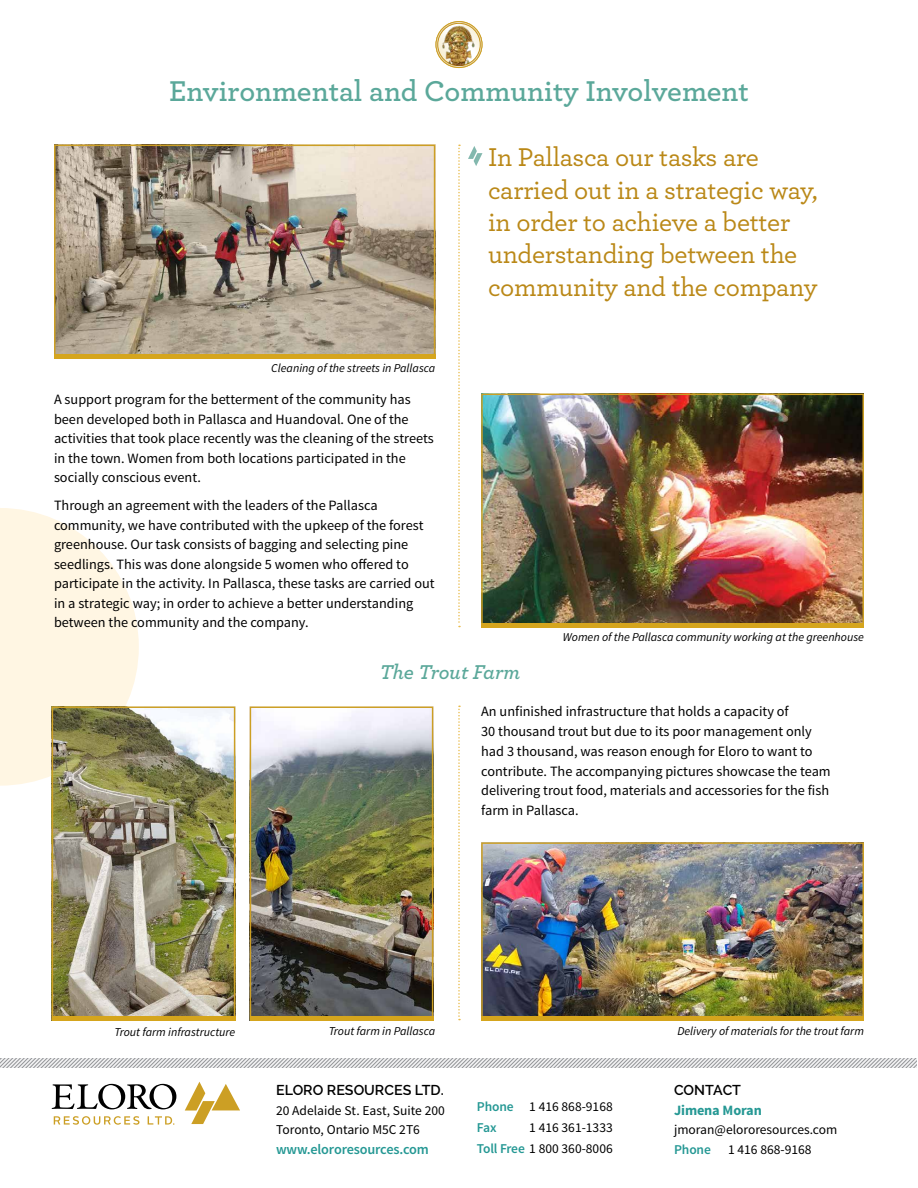
<style>
.page{position:relative;width:918px;height:1188px;background:#fff}
.page>*{position:absolute;margin:0;border:0;box-sizing:border-box;transform-origin:0 0}
.t1{font:600 30px "Archer";color:#5ba89a}
.t2{font:500 27px/32.4px "Archer";letter-spacing:-.01em;color:#ba8817}
.t3{font:italic 600 21px "Archer";color:#5ba89a}
.t4{font:14.25px/19.5px "Source Sans Pro";color:#000}
.t5{font:600 14.25px "Raleway";color:#000}
.t6{font:600 14.25px "Source Sans Pro";letter-spacing:-.01em;color:#259894}
.t7{font:700 14.25px "Source Sans Pro";letter-spacing:-.01em;color:#259894}
.t8{font:13.5px/21px "Source Sans Pro";color:#000}
.t9{font:600 13.5px "Source Sans Pro";letter-spacing:-.01em;color:#259894}
.t10{font:italic 12px "Source Sans Pro";color:#000}
.s1{font-weight:600;color:#259894}
</style>
<div class="page">
<svg style="left:0;top:508px;width:139px;height:278px"></svg>
<img style="left:484px;top:397px;width:377px;height:226px">
<div style="left:481px;top:394px;width:383px;height:233px;border:2px solid #cc9f24"></div>
<img style="left:57px;top:148px;width:375px;height:206px">
<div style="left:54px;top:145px;width:381px;height:212px;border:2px solid #cc9f24"></div>
<hr style="left:54px;top:355px;width:381px;height:4px;background:#d5a51d">
<hr style="left:481px;top:623px;width:383px;height:4px;background:#d5a51d">
<svg style="left:0;top:1059px;width:917px;height:9px"></svg>
<svg style="left:185px;top:1082px;width:55px;height:42px"></svg>
<svg style="left:54px;top:1116px;width:120px;height:9px"></svg>
<svg style="left:52px;top:1084px;width:124px;height:25px"></svg>
<img style="left:437px;top:22px;width:44px;height:45px;border-radius:22px">
<div style="left:436px;top:21px;width:46px;height:47px;border:2px solid #eedfbf;border-radius:50%"></div>
<div style="left:436px;top:21px;width:46px;height:47px;border:1px solid #cc9f24;border-radius:50%"></div>
<svg style="left:438px;top:23px;width:42px;height:43px"></svg>
<div style="left:438px;top:23px;width:42px;height:43px;border:1px solid #cc9f24;border-radius:50%"></div>
<svg style="left:468px;top:146px;width:15px;height:20px"></svg>
<svg style="left:458px;top:145px;width:2px;height:482px"></svg>
<svg style="left:458px;top:706px;width:2px;height:314px"></svg>
<img style="left:55px;top:709px;width:177px;height:307px">
<div style="left:52px;top:706px;width:183px;height:314px;border:2px solid #cc9f24"></div>
<img style="left:253px;top:709px;width:177px;height:307px">
<div style="left:250px;top:706px;width:183px;height:314px;border:2px solid #cc9f24"></div>
<hr style="left:52px;top:1016px;width:183px;height:4px;background:#d5a51d">
<hr style="left:250px;top:1016px;width:183px;height:4px;background:#d5a51d">
<img style="left:484px;top:845px;width:377px;height:171px">
<div style="left:481px;top:842px;width:383px;height:178px;border:2px solid #cc9f24"></div>
<hr style="left:481px;top:1016px;width:383px;height:4px;background:#d5a51d">
<h1 class="t1" style="left:169px;top:68px;width:581px">Environmental and Community Involvement</h1>
<p class="t10" style="left:271px;top:361px;width:166px">Cleaning of the streets in Pallasca</p>
<p class="t4" style="left:54px;top:390px;width:381px">A support program for the betterment of the community has been developed both in Pallasca and Huandoval. One of the activities that took place recently was the cleaning of the streets in the town. Women from both locations participated in the socially conscious event.</p>
<p class="t4" style="left:54px;top:496px;width:382px">Through an agreement with the leaders of the Pallasca community, we have contributed with the upkeep of the forest greenhouse. Our task consists of bagging and selecting pine seedlings. This was done alongside 5 women who offered to participate in the activity. In Pallasca, these tasks are carried out in a strategic way; in order to achieve a better understanding between the community and the company.</p>
<h2 class="t2" style="left:488px;top:140px;width:331px">In Pallasca our tasks are carried out in a strategic way, in order to achieve a better understanding between the community and the company</h2>
<p class="t10" style="left:563px;top:629px;width:303px">Women of the Pallasca community working at the greenhouse</p>
<h3 class="t3" style="left:380px;top:656px;width:142px">The Trout Farm</h3>
<p class="t4" style="left:481px;top:702px;width:351px">An unfinished infrastructure that holds a capacity of<br>30 thousand trout but due to its poor management only had 3 thousand, was reason enough for Eloro to want to contribute. The accompanying pictures showcase the team delivering trout food, materials and accessories for the fish farm in Pallasca.</p>
<p class="t10" style="left:115px;top:1024px;width:122px">Trout farm infrastructure</p>
<p class="t10" style="left:329px;top:1024px;width:108px">Trout farm in Pallasca</p>
<p class="t5" style="left:276px;top:1082px;width:169px">ELORO RESOURCES LTD.</p>
<p class="t8" style="left:276px;top:1101px;width:170px;line-height:19.5px">20 Adelaide St. East, Suite 200<br>Toronto, Ontario M5C 2T6</p>
<p class="t6" style="left:276px;top:1140px;width:154px">www.elororesources.com</p>
<p class="t8" style="left:477px;top:1097px;width:137px"><span class="s1">Phone</span> 1 416 868-9168<br><span class="s1">Fax</span></p>
<p class="t8" style="left:477px;top:1118px;width:137px;text-align:right">1 416 361-1333<br><span class="s1">Toll Free</span> 1 800 360-8006</p>
<p class="t10" style="left:677px;top:1024px;width:188px">Delivery of materials for the trout farm</p>
<p class="t5" style="left:674px;top:1082px;width:68px">CONTACT</p>
<p class="t7" style="left:674px;top:1101px;width:89px">Jimena Moran</p>
<p class="t8" style="left:674px;top:1119px;width:165px">jmoran@elororesources.com</p>
<p class="t9" style="left:674px;top:1141px;width:38px">Phone</p>
<p class="t8" style="left:728px;top:1139px;width:85px">1 416 868-9168</p>
</div>
